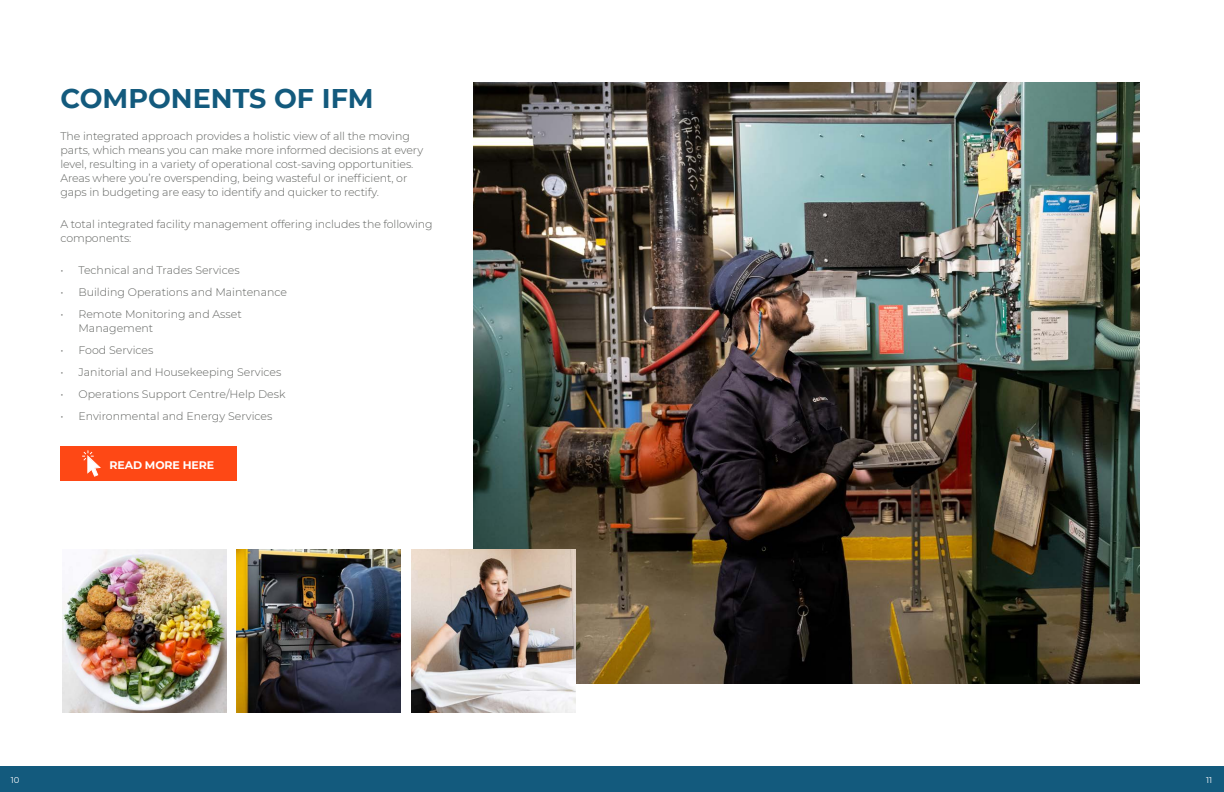
<style>
.page{position:relative;width:1224px;height:792px;background:#fff}
.page>*{position:absolute;margin:0;border:0;box-sizing:border-box;transform-origin:0 0}
.t1{font:700 27px "Montserrat";color:#135a7d}
.t2{font:300 11px/14px "Montserrat";letter-spacing:-.01em;color:#60625f}
.t3{font:700 11px "Montserrat";letter-spacing:-.01em;color:#fff}
.t4{font:8.5px "Montserrat";color:#fff}
</style>
<div class="page">
<div style="left:60px;top:446px;width:177px;height:35px;background:#fe4815"></div>
<svg style="left:82px;top:450px;width:19px;height:27px"></svg>
<img style="left:474px;top:82px;width:665px;height:602px">
<img style="left:62px;top:549px;width:164px;height:164px">
<img style="left:412px;top:549px;width:164px;height:164px">
<img style="left:237px;top:549px;width:164px;height:164px">
<div style="left:0;top:767px;width:1224px;height:25px;background:#135a7d"></div>
<h1 class="t1" style="left:60px;top:79px;width:315px">COMPONENTS OF IFM</h1>
<p class="t2" style="left:60px;top:129px;width:364px">The integrated approach provides a holistic view of all the moving parts, which means you can make more informed decisions at every level, resulting in a variety of operational cost-saving opportunities.<br>Areas where you’re overspending, being wasteful or inefficient, or gaps in budgeting are easy to identify and quicker to rectify.</p>
<p class="t2" style="left:60px;top:217px;width:374px">A total integrated facility management offering includes the following components:</p>
<p class="t2" style="left:60px;top:263px;width:181px">• Technical and Trades Services</p>
<p class="t2" style="left:60px;top:285px;width:228px">• Building Operations and Maintenance</p>
<p class="t2" style="left:78px;top:307px;width:165px;text-indent:-18px">• Remote Monitoring and Asset<br>Management</p>
<p class="t2" style="left:60px;top:343px;width:94px">• Food Services</p>
<p class="t2" style="left:60px;top:365px;width:223px">• Janitorial and Housekeeping Services</p>
<p class="t2" style="left:60px;top:387px;width:227px">• Operations Support Centre/Help Desk</p>
<p class="t2" style="left:60px;top:409px;width:213px">• Environmental and Energy Services</p>
<p class="t3" style="left:109px;top:457px;width:106px">READ MORE HERE</p>
<p class="t4" style="left:11px;top:774px;width:10px">10</p>
<p class="t4" style="left:1206px;top:774px;width:8px">11</p>
</div>
